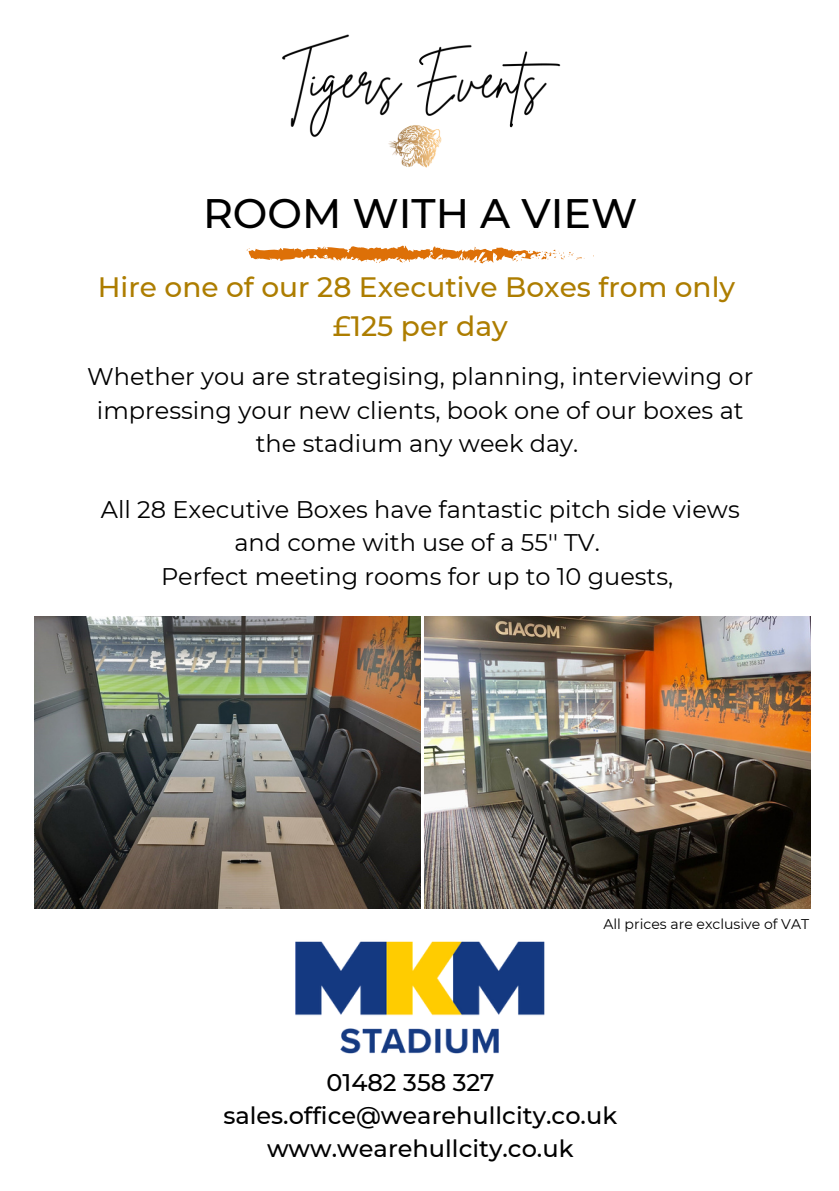
<style>
.page{position:relative;width:839px;height:1191px;background:#fff}
.page>*{position:absolute;margin:0;border:0;box-sizing:border-box;transform-origin:0 0}
.t1{font:500 41.2px "Montserrat";color:#000}
.t2{font:500 28px "Montserrat";color:#ad7d00}
.t3{font:24px/33.2px "Montserrat";color:#000;text-align:center}
.t4{font:500 24px "Montserrat";color:#000}
.t5{font:14px "Montserrat";color:#000}
</style>
<div class="page">
<svg style="left:246px;top:246px;width:339px;height:17px"></svg>
<img style="left:282px;top:34px;width:279px;height:134px">
<img style="left:295px;top:941px;width:250px;height:113px">
<img style="left:424px;top:617px;width:386px;height:291px">
<img style="left:34px;top:617px;width:386px;height:291px">
<p class="t1" style="left:203px;top:188px;width:436px">ROOM WITH A VIEW</p>
<p class="t2" style="left:98px;top:270px;width:639px">Hire one of our 28 Executive Boxes from only</p>
<p class="t2" style="left:333px;top:309px;width:177px">£125 per day</p>
<p class="t3" style="left:87px;top:360px;width:667px">Whether you are strategising, planning, interviewing or impressing your new clients, book one of our boxes at the stadium any week day.</p>
<p class="t3" style="left:101px;top:493px;width:640px">All 28 Executive Boxes have fantastic pitch side views and come with use of a 55'' TV.</p>
<p class="t3" style="left:161px;top:559px;width:513px">Perfect meeting rooms for up to 10 guests,</p>
<p class="t5" style="left:603px;top:916px;width:207px">All prices are exclusive of VAT</p>
<p class="t4" style="left:326px;top:1067px;width:170px">01482 358 327</p>
<p class="t4" style="left:223px;top:1100px;width:395px">sales.office@wearehullcity.co.uk</p>
<p class="t4" style="left:267px;top:1133px;width:308px">www.wearehullcity.co.uk</p>
</div>
